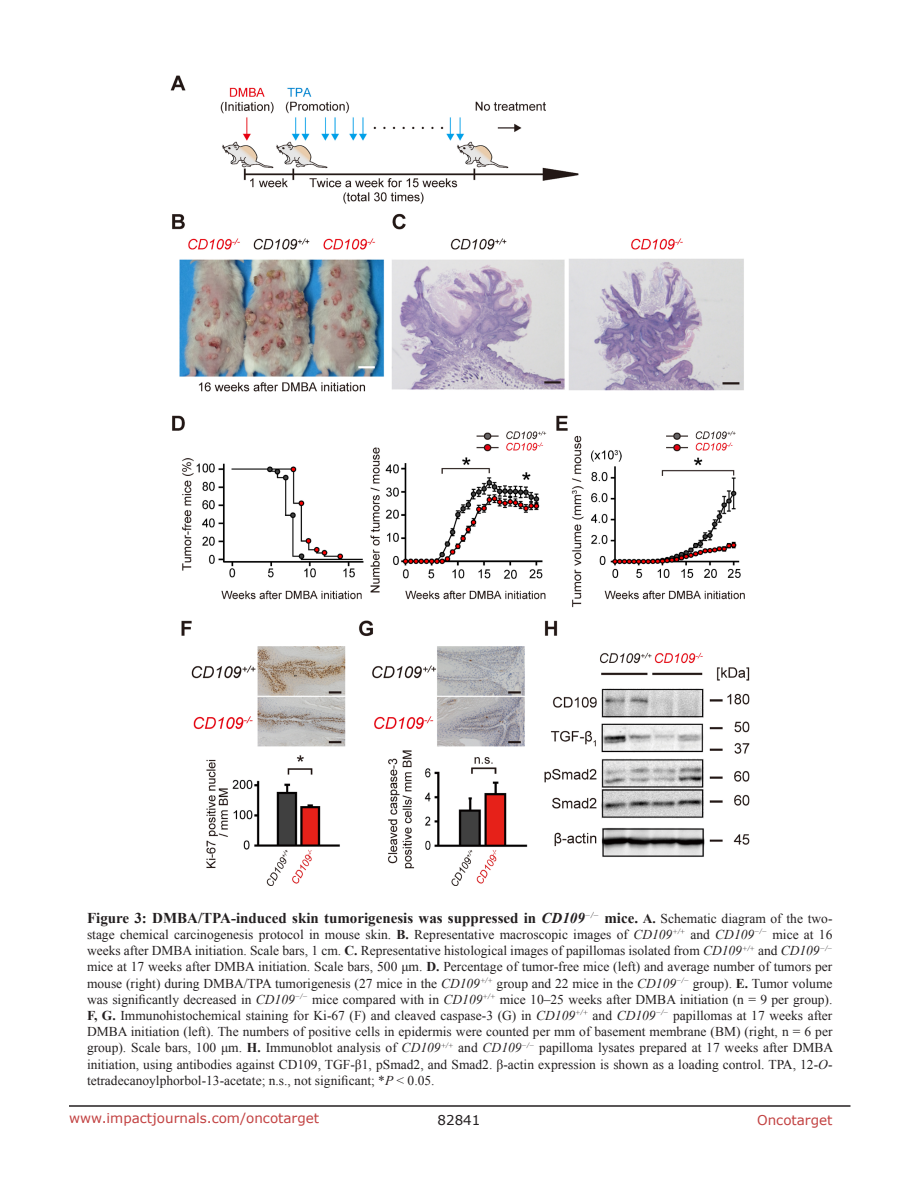
<style>
.page{position:relative;width:918px;height:1188px;background:#fff}
.page>*{position:absolute;margin:0;border:0;box-sizing:border-box;transform-origin:0 0}
.figuretext{font:700 15px "Times New Roman";color:#231f20}
.figuretext-2{font:13.5px/16.2px "Times New Roman";color:#231f20;text-align:justify}
.t1{font:13.5px "Verdana";color:#c24141}
.t2{font:13.5px "Verdana";color:#231f20}
.s1{font-style:italic}
.s2{font-size:13.5px}
.s3{font-weight:400;font-size:13.5px}
.s4{font-weight:700}
</style>
<div class="page">
<hr style="left:69px;top:1105px;width:781px;height:2px;background:#231f20">
<img style="left:170px;top:75px;width:579px;height:810px">
<p class="figuretext" style="left:87px;top:907px;width:747px">Figure 3: DMBA/TPA-induced skin tumorigenesis was suppressed in <span class="s1">CD109</span><sup>−/−</sup> mice. <span class="s2">A.</span> <span class="s3">Schematic diagram of the two-</span></p>
<p class="figuretext-2" style="left:87px;top:926px;width:748px">stage chemical carcinogenesis protocol in mouse skin. <span class="s4">B.</span> Representative macroscopic images of <span class="s1">CD109</span><sup>+/+</sup> and <span class="s1">CD109</span><sup>−/−</sup> mice at 16 weeks after DMBA initiation. Scale bars, 1 cm. <span class="s4">C.</span> Representative histological images of papillomas isolated from <span class="s1">CD109</span><sup>+/+</sup> and <span class="s1">CD109</span><sup>−/− </sup>mice at 17 weeks after DMBA initiation. Scale bars, 500 μm. <span class="s4">D.</span> Percentage of tumor-free mice (left) and average number of tumors per mouse (right) during DMBA/TPA tumorigenesis (27 mice in the <span class="s1">CD109</span><sup>+/+</sup> group and 22 mice in the <span class="s1">CD109</span><sup>−/−</sup> group). <span class="s4">E.</span> Tumor volume was significantly decreased in <span class="s1">CD109</span><sup>−/−</sup> mice compared with in <span class="s1">CD109</span><sup>+/+</sup> mice 10–25 weeks after DMBA initiation (n = 9 per group).<br><span class="s4">F, G.</span> Immunohistochemical staining for Ki-67 (F) and cleaved caspase-3 (G) in <span class="s1">CD109</span><sup>+/+</sup> and <span class="s1">CD109</span><sup>−/−</sup> papillomas at 17 weeks after DMBA initiation (left). The numbers of positive cells in epidermis were counted per mm of basement membrane (BM) (right, n = 6 per group). Scale bars, 100 μm. <span class="s4">H.</span> Immunoblot analysis of <span class="s1">CD109</span><sup>+/+</sup> and <span class="s1">CD109</span><sup>−/−</sup> papilloma lysates prepared at 17 weeks after DMBA initiation, using antibodies against CD109, TGF-β1, pSmad2, and Smad2. β-actin expression is shown as a loading control. TPA, 12-<span class="s1">O&shy;</span>tetradecanoylphorbol-13-acetate; n.s., not significant; *<span class="s1">P</span> &lt; 0.05.</p>
<p class="t1" style="left:69px;top:1109px;width:252px">www.impactjournals.com/oncotarget</p>
<p class="t2" style="left:438px;top:1111px;width:44px">82841</p>
<p class="t1" style="left:757px;top:1111px;width:77px">Oncotarget</p>
</div>
